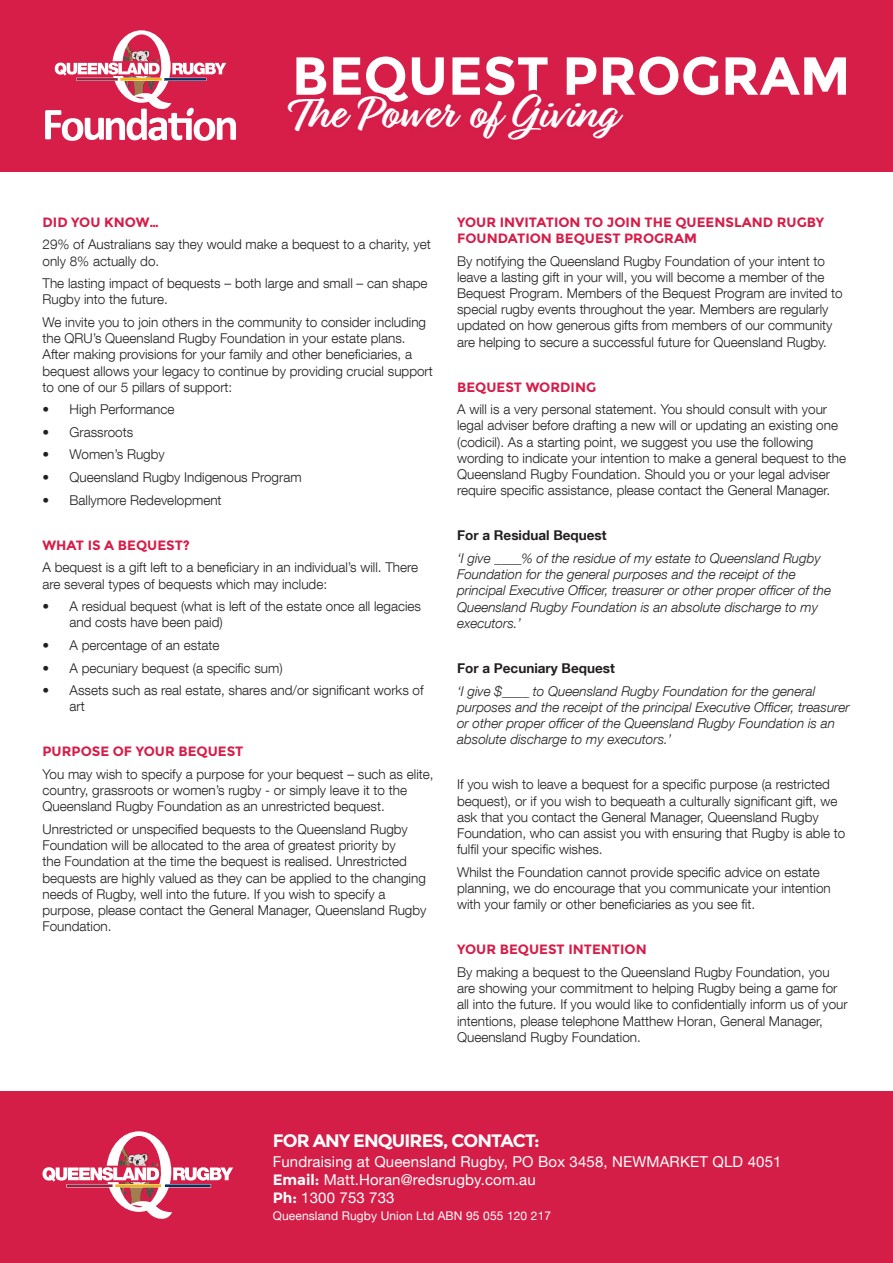
<style>
.page{position:relative;width:893px;height:1263px;background:#fff}
.page>*{position:absolute;margin:0;border:0;box-sizing:border-box;transform-origin:0 0}
.t1{font:700 53.4px "Montserrat";color:#fff}
.t2{font:700 46.95px "Relation Two";color:#fff}
.t3{font:700 18px "Montserrat";letter-spacing:-.05em;color:#fff}
.t4{font:15px/18px "Helvetica Neue";letter-spacing:.01em;color:#fff}
.t5{font:300 13.5px/16.2px "Helvetica Neue LT Com";color:#231f20}
.t6{font:italic 300 13.5px/16.2px "Helvetica Neue LT Com";color:#231f20}
.t7{font:700 13.5px/16.2px "Montserrat";color:#d61d49}
.t8{font:700 13.5px "Helvetica Neue LT Com";color:#231f20}
.t9{font:12px "Helvetica Neue";letter-spacing:.01em;color:#fff}
.s1{font-family:"Montserrat";font-weight:700}
</style>
<div class="page">
<div style="left:0;top:0;width:893px;height:171px;background:#d61e48"></div>
<div style="left:0;top:1092px;width:893px;height:171px;background:#d41e48"></div>
<svg style="left:43px;top:1131px;width:190px;height:88px"></svg>
<svg style="left:261px;top:171px;width:375px;height:1px"></svg>
<svg style="left:45px;top:30px;width:191px;height:111px"></svg>
<p class="t1" style="left:292px;top:44px;width:560px">BEQUEST PROGRAM</p>
<p class="t2" style="left:292px;top:86px;width:325px">The Power of Giving</p>
<p class="t7" style="left:43px;top:214px;width:118px">DID YOU KNOW…</p>
<p class="t5" style="left:43px;top:236px;width:390px">29% of Australians say they would make a bequest to a charity, yet only 8% actually do.</p>
<p class="t5" style="left:43px;top:275px;width:387px">The lasting impact of bequests – both large and small – can shape<br>Rugby into the future.</p>
<p class="t5" style="left:43px;top:314px;width:392px">We invite you to join others in the community to consider including the QRU’s Queensland Rugby Foundation in your estate plans.<br>After making provisions for your family and other beneficiaries, a bequest allows your legacy to continue by providing crucial support to one of our 5 pillars of support:</p>
<p class="t5" style="left:43px;top:401px;width:134px">• High Performance</p>
<p class="t5" style="left:43px;top:424px;width:92px">• Grassroots</p>
<p class="t5" style="left:43px;top:446px;width:124px">• Women’s Rugby</p>
<p class="t5" style="left:43px;top:469px;width:261px">• Queensland Rugby Indigenous Program</p>
<p class="t5" style="left:43px;top:491px;width:181px">• Ballymore Redevelopment</p>
<p class="t7" style="left:43px;top:537px;width:149px">WHAT IS A BEQUEST?</p>
<p class="t5" style="left:43px;top:559px;width:377px">A bequest is a gift left to a beneficiary in an individual’s will. There are several types of bequests which may include:</p>
<p class="t5" style="left:70px;top:598px;width:353px;text-indent:-27px">• A residual bequest (what is left of the estate once all legacies and costs have been paid)</p>
<p class="t5" style="left:43px;top:637px;width:178px">• A percentage of an estate</p>
<p class="t5" style="left:43px;top:659px;width:242px">• A pecuniary bequest (a specific sum)</p>
<p class="t5" style="left:70px;top:682px;width:356px;text-indent:-27px">• Assets such as real estate, shares and/or significant works of art</p>
<p class="t7" style="left:43px;top:744px;width:202px">PURPOSE OF YOUR BEQUEST</p>
<p class="t5" style="left:43px;top:766px;width:393px">You may wish to specify a purpose for your bequest – such as elite, country, grassroots or women’s rugby - or simply leave it to the<br>Queensland Rugby Foundation as an unrestricted bequest.</p>
<p class="t5" style="left:43px;top:821px;width:385px">Unrestricted or unspecified bequests to the Queensland Rugby Foundation will be allocated to the area of greatest priority by<br>the Foundation at the time the bequest is realised. Unrestricted bequests are highly valued as they can be applied to the changing needs of Rugby, well into the future. If you wish to specify a purpose, please contact the General Manager, Queensland Rugby Foundation.</p>
<p class="t7" style="left:457px;top:214px;width:369px">YOUR INVITATION TO JOIN THE QUEENSLAND RUGBY<br>FOUNDATION BEQUEST PROGRAM</p>
<p class="t5" style="left:457px;top:252px;width:387px">By notifying the Queensland Rugby Foundation of your intent to leave a lasting gift in your will, you will become a member of the Bequest Program. Members of the Bequest Program are invited to special rugby events throughout the year. Members are regularly updated on how generous gifts from members of our community are helping to secure a successful future for Queensland Rugby.</p>
<p class="t7" style="left:457px;top:379px;width:141px">BEQUEST WORDING</p>
<p class="t5" style="left:457px;top:401px;width:390px">A will is a very personal statement. You should consult with your legal adviser before drafting a new will or updating an existing one (codicil). As a starting point, we suggest you use the following wording to indicate your intention to make a general bequest to the Queensland Rugby Foundation. Should you or your legal adviser require specific assistance, please contact the General Manager.</p>
<p class="t8" style="left:457px;top:527px;width:151px">For a Residual Bequest</p>
<p class="t6" style="left:457px;top:550px;width:375px">‘I give ____% of the residue of my estate to Queensland Rugby Foundation for the general purposes and the receipt of the principal Executive Officer, treasurer or other proper officer of the Queensland Rugby Foundation is an absolute discharge to my executors.’</p>
<p class="t8" style="left:457px;top:660px;width:159px">For a Pecuniary Bequest</p>
<p class="t6" style="left:457px;top:682px;width:394px">‘I give $____ to Queensland Rugby Foundation for the general purposes and the receipt of the principal Executive Officer, treasurer or other proper officer of the Queensland Rugby Foundation is an absolute discharge to my executors.’</p>
<p class="t5" style="left:457px;top:776px;width:390px">If you wish to leave a bequest for a specific purpose (a restricted bequest), or if you wish to bequeath a culturally significant gift, we ask that you contact the General Manager, Queensland Rugby Foundation, who can assist you with ensuring that Rugby is able to fulfil your specific wishes.</p>
<p class="t5" style="left:457px;top:863px;width:375px">Whilst the Foundation cannot provide specific advice on estate planning, we do encourage that you communicate your intention with your family or other beneficiaries as you see fit.</p>
<p class="t7" style="left:457px;top:941px;width:191px">YOUR BEQUEST INTENTION</p>
<p class="t5" style="left:457px;top:964px;width:392px">By making a bequest to the Queensland Rugby Foundation, you are showing your commitment to helping Rugby being a game for all into the future. If you would like to confidentially inform us of your intentions, please telephone Matthew Horan, General Manager, Queensland Rugby Foundation.</p>
<p class="t3" style="left:273px;top:1130px;width:269px">FOR ANY ENQUIRES, CONTACT:</p>
<p class="t4" style="left:273px;top:1153px;width:510px">Fundraising at Queensland Rugby, PO Box 3458, NEWMARKET QLD 4051</p>
<p class="t4" style="left:273px;top:1171px;width:265px"><span class="s1">Email:</span> Matt.Horan@redsrugby.com.au<br><span class="s1">Ph:</span> 1300 753 733</p>
<p class="t9" style="left:273px;top:1207px;width:280px">Queensland Rugby Union Ltd ABN 95 055 120 217</p>
</div>
